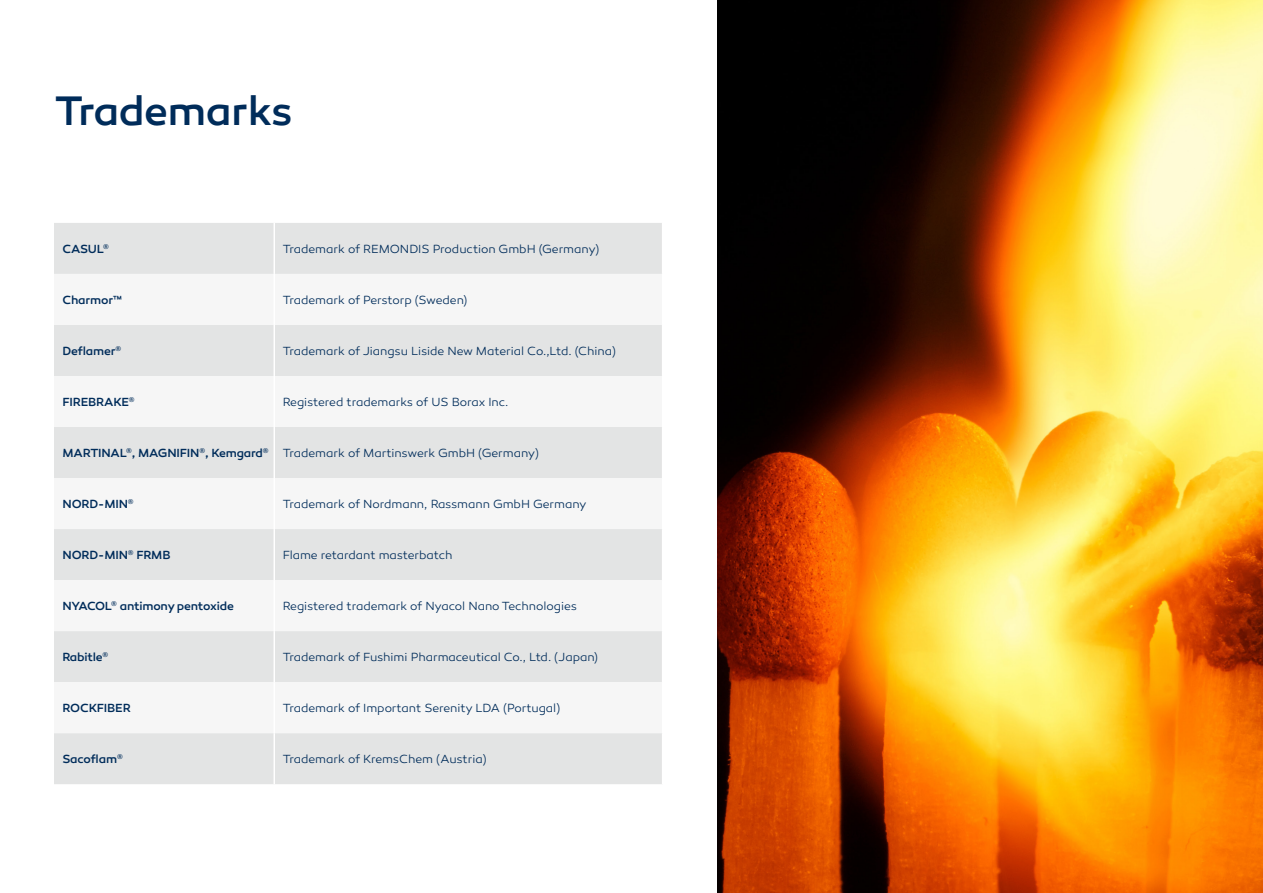
<style>
.page{position:relative;width:1263px;height:893px;background:#fff}
.page>*{position:absolute;margin:0;border:0;box-sizing:border-box;transform-origin:0 0}
.t1{font:500 42px "Canaro";letter-spacing:-.015em;color:#002c5a}
.t2{font:300 12px "Canaro";letter-spacing:-.005em;color:#002c5a}
.t3{font:500 12px "Canaro";letter-spacing:-.015em;color:#002c5a}
</style>
<div class="page">
<div style="left:54px;top:223px;width:608px;height:561px;background:#e3e4e4"></div>
<svg style="left:54px;top:274px;width:608px;height:459px;fill:#f6f6f6"></svg>
<hr style="left:274px;top:223px;width:1px;height:51px;background:#fff">
<hr style="left:274px;top:274px;width:1px;height:51px;background:#fff">
<hr style="left:274px;top:325px;width:1px;height:51px;background:#fff">
<hr style="left:274px;top:376px;width:1px;height:51px;background:#fff">
<hr style="left:274px;top:427px;width:1px;height:51px;background:#fff">
<hr style="left:274px;top:478px;width:1px;height:51px;background:#fff">
<hr style="left:274px;top:529px;width:1px;height:51px;background:#fff">
<hr style="left:274px;top:580px;width:1px;height:51px;background:#fff">
<hr style="left:274px;top:631px;width:1px;height:51px;background:#fff">
<hr style="left:274px;top:682px;width:1px;height:51px;background:#fff">
<hr style="left:274px;top:733px;width:1px;height:51px;background:#fff">
<img style="left:718px;top:0;width:545px;height:893px">
<p class="t1" style="left:55px;top:86px;width:240px">Trademarks</p>
<p class="t3" style="left:63px;top:242px;width:48px">CASUL<sup>®</sup></p>
<p class="t2" style="left:283px;top:242px;width:318px">Trademark of REMONDIS Production GmbH (Germany)</p>
<p class="t3" style="left:63px;top:293px;width:61px">Charmor™</p>
<p class="t2" style="left:283px;top:293px;width:186px">Trademark of Perstorp (Sweden)</p>
<p class="t3" style="left:63px;top:344px;width:60px">Deflamer<sup>®</sup></p>
<p class="t2" style="left:283px;top:344px;width:335px">Trademark of Jiangsu Liside New Material Co.,Ltd. (China)</p>
<p class="t3" style="left:63px;top:395px;width:74px">FIREBRAKE<sup>®</sup></p>
<p class="t2" style="left:283px;top:395px;width:227px">Registered trademarks of US Borax Inc.</p>
<p class="t3" style="left:63px;top:446px;width:208px">MARTINAL<sup>®</sup>, MAGNIFIN<sup>®</sup>, Kemgard<sup>®</sup></p>
<p class="t2" style="left:283px;top:446px;width:258px">Trademark of Martinswerk GmbH (Germany)</p>
<p class="t3" style="left:63px;top:497px;width:73px">NORD-MIN<sup>®</sup></p>
<p class="t2" style="left:283px;top:497px;width:305px">Trademark of Nordmann, Rassmann GmbH Germany</p>
<p class="t3" style="left:63px;top:548px;width:109px">NORD-MIN<sup>®</sup> FRMB</p>
<p class="t2" style="left:283px;top:548px;width:171px">Flame retardant masterbatch</p>
<p class="t3" style="left:63px;top:599px;width:173px">NYACOL<sup>®</sup> antimony pentoxide</p>
<p class="t2" style="left:283px;top:599px;width:296px">Registered trademark of Nyacol Nano Technologies</p>
<p class="t3" style="left:63px;top:650px;width:47px">Rabitle<sup>®</sup></p>
<p class="t2" style="left:283px;top:650px;width:317px">Trademark of Fushimi Pharmaceutical Co., Ltd. (Japan)</p>
<p class="t3" style="left:63px;top:701px;width:70px">ROCKFIBER</p>
<p class="t2" style="left:283px;top:701px;width:279px">Trademark of Important Serenity LDA (Portugal)</p>
<p class="t3" style="left:63px;top:752px;width:62px">Sacoflam<sup>®</sup></p>
<p class="t2" style="left:283px;top:752px;width:205px">Trademark of KremsChem (Austria)</p>
</div>
